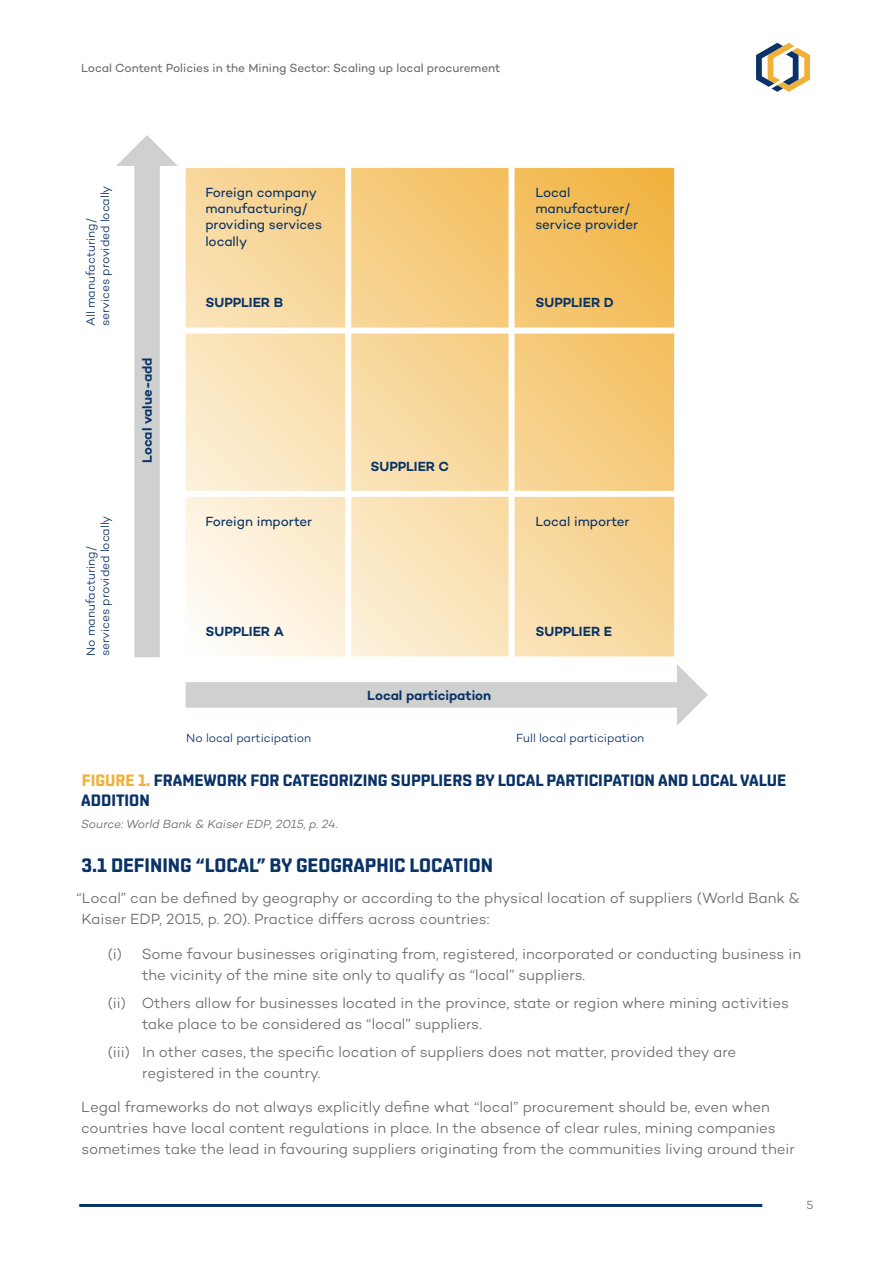
<style>
.page{position:relative;width:893px;height:1263px;background:#fff}
.page>*{position:absolute;margin:0;border:0;box-sizing:border-box;transform-origin:0 0}
.t1{font:700 19.5px "Shentox";color:#093266}
.t2{font:700 16.5px/20.1px "Shentox";color:#093266}
.t3{font:300 15px/21px "Campton";letter-spacing:-.005em;color:#696c6d}
.t4{font:13.5px/16.2px "Campton";letter-spacing:-.005em;color:#093266}
.t5{font:600 13.5px "Campton";color:#093266}
.t6{font:300 12px/14.4px "Campton";color:#093266}
.t7{font:12px "Campton";letter-spacing:-.005em;color:#696c6d}
.t8{font:italic 300 12px "Campton";letter-spacing:-.01em;color:#696c6d}
.t9{font:300 12px "Campton";color:#696c6d}
.s1{color:#f1b039}
</style>
<div class="page">
<svg style="left:756px;top:43px;width:54px;height:49px"></svg>
<hr style="left:79px;top:1204px;width:683px;height:3px;background:#093266">
<svg style="left:186px;top:168px;width:488px;height:488px;background:#f8d89f"></svg>
<div style="left:345px;top:167px;width:6px;height:490px;background:#fff"></div>
<div style="left:509px;top:167px;width:6px;height:490px;background:#fff"></div>
<div style="left:182px;top:327px;width:495px;height:6px;background:#fff"></div>
<div style="left:182px;top:491px;width:495px;height:6px;background:#fff"></div>
<div style="left:134px;top:162px;width:26px;height:495px;background:#cfd1d0"></div>
<svg style="left:116px;top:135px;width:62px;height:31px"></svg>
<div style="left:186px;top:682px;width:495px;height:26px;background:#cfd1d0"></div>
<svg style="left:677px;top:664px;width:31px;height:62px"></svg>
<p class="t7" style="left:81px;top:60px;width:421px">Local Content Policies in the Mining Sector: Scaling up local procurement</p>
<p class="t6" style="left:83px;top:326px;width:142px;rotate:-90deg">All manufacturing/ services provided locally</p>
<p class="t6" style="left:83px;top:656px;width:142px;rotate:-90deg">No manufacturing/ services provided locally</p>
<p class="t5" style="left:139px;top:463px;width:107px;rotate:-90deg">Local value-add</p>
<p class="t4" style="left:205px;top:184px;width:118px">Foreign company manufacturing/ providing services locally</p>
<p class="t5" style="left:205px;top:294px;width:79px">SUPPLIER B</p>
<p class="t4" style="left:205px;top:513px;width:108px">Foreign importer</p>
<p class="t5" style="left:205px;top:623px;width:80px">SUPPLIER A</p>
<p class="t6" style="left:186px;top:730px;width:126px">No local participation</p>
<p class="t4" style="left:535px;top:184px;width:104px">Local manufacturer/ service provider</p>
<p class="t5" style="left:535px;top:294px;width:80px">SUPPLIER D</p>
<p class="t5" style="left:370px;top:458px;width:80px">SUPPLIER C</p>
<p class="t4" style="left:535px;top:513px;width:96px">Local importer</p>
<p class="t5" style="left:367px;top:686px;width:125px">Local participation</p>
<p class="t5" style="left:535px;top:623px;width:78px">SUPPLIER E</p>
<p class="t6" style="left:516px;top:730px;width:130px">Full local participation</p>
<p class="t2" style="left:81px;top:771px;width:707px"><span class="s1">FIGURE 1.</span> FRAMEWORK FOR CATEGORIZING SUPPLIERS BY LOCAL PARTICIPATION AND LOCAL VALUE<br>ADDITION</p>
<p class="t8" style="left:81px;top:817px;width:258px">Source: World Bank &amp; Kaiser EDP, 2015, p. 24.</p>
<h1 class="t1" style="left:81px;top:853px;width:413px">3.1 DEFINING “LOCAL” BY GEOGRAPHIC LOCATION</h1>
<p class="t3" style="left:81px;top:888px;width:720px;text-indent:-5px">“Local” can be defined by geography or according to the physical location of suppliers (World Bank &amp;<br>Kaiser EDP, 2015, p. 20). Practice differs across countries:</p>
<p class="t3" style="left:142px;top:943px;width:661px;text-indent:-34px">(i) Some favour businesses originating from, registered, incorporated or conducting business in the vicinity of the mine site only to qualify as “local” suppliers.</p>
<p class="t3" style="left:142px;top:992px;width:648px;text-indent:-34px">(ii) Others allow for businesses located in the province, state or region where mining activities take place to be considered as “local” suppliers.</p>
<p class="t3" style="left:142px;top:1041px;width:595px;text-indent:-35px">(iii) In other cases, the specific location of suppliers does not matter, provided they are registered in the country.</p>
<p class="t3" style="left:81px;top:1096px;width:715px">Legal frameworks do not always explicitly define what “local” procurement should be, even when countries have local content regulations in place. In the absence of clear rules, mining companies sometimes take the lead in favouring suppliers originating from the communities living around their</p>
<p class="t9" style="left:807px;top:1197px;width:9px">5</p>
</div>
